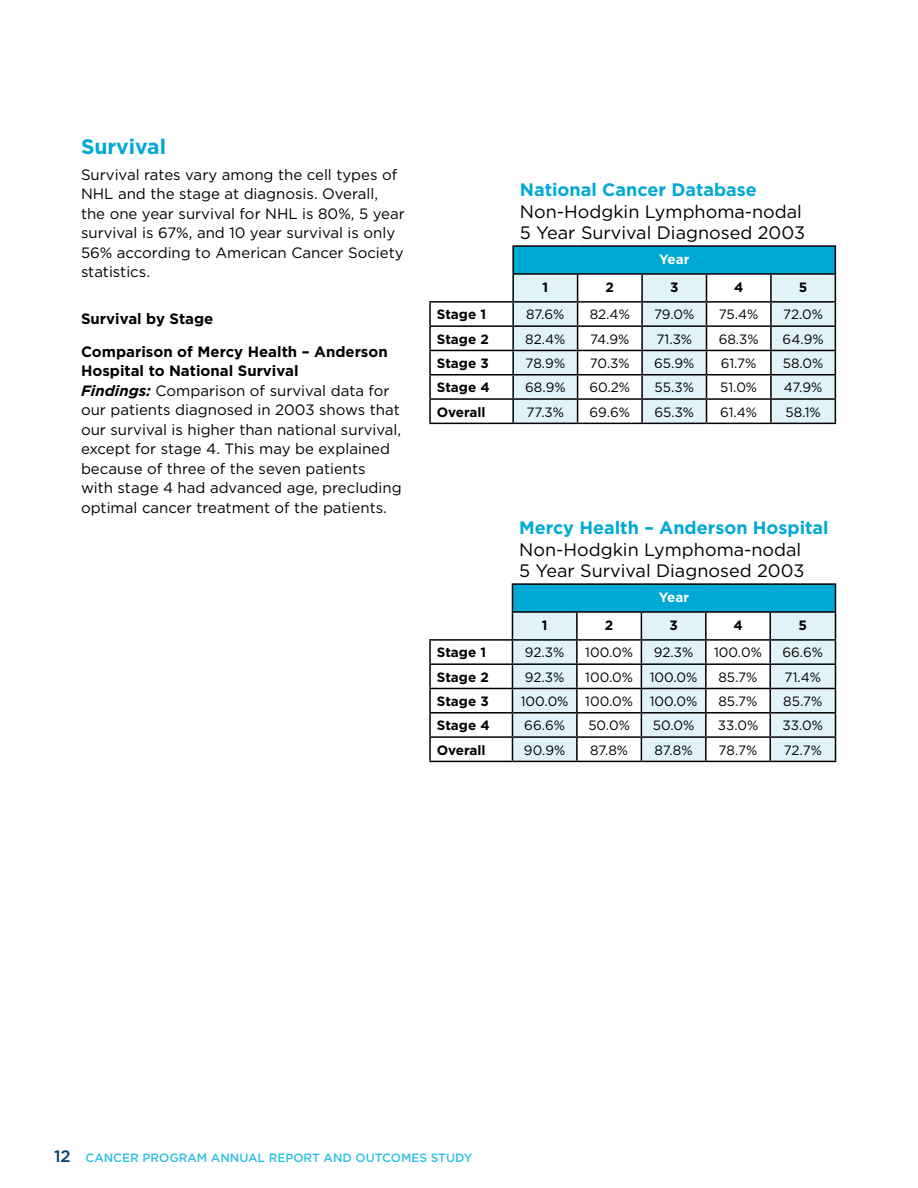
<style>
.page{position:relative;width:918px;height:1188px;background:#fff}
.page>*{position:absolute;margin:0;border:0;box-sizing:border-box;transform-origin:0 0}
.t1{font:700 21px "Gotham";color:#00a9d5}
.t2{font:18px/21.6px "Gotham";color:#000}
.t3{font:700 18px "Gotham";color:#00a9d5}
.t4{font:15px/19.5px "Gotham";color:#000}
.t5{font:700 15px "Gotham";color:#000}
.t6{font:13.5px "Gotham";color:#000}
.t7{font:700 13.5px "Gotham";color:#000}
.t8{font:700 13.5px "Gotham";color:#fff}
.t9{font:500 12px "Gotham";color:#2fc0e1}
.s1{font-weight:700}
.s2{font-weight:700;font-style:italic}
.s3{font-size:16.5px;color:#003e6a}
</style>
<div class="page">
<hr style="left:429px;top:325px;width:84px;height:2px;background:#000">
<hr style="left:429px;top:350px;width:84px;height:1px;background:#000">
<hr style="left:429px;top:374px;width:84px;height:2px;background:#000">
<hr style="left:429px;top:398px;width:84px;height:2px;background:#000">
<hr style="left:429px;top:303px;width:2px;height:22px;background:#000">
<hr style="left:429px;top:327px;width:2px;height:23px;background:#000">
<hr style="left:429px;top:351px;width:2px;height:23px;background:#000">
<hr style="left:429px;top:376px;width:2px;height:22px;background:#000">
<hr style="left:429px;top:400px;width:2px;height:23px;background:#000">
<hr style="left:429px;top:423px;width:84px;height:1px;background:#000">
<hr style="left:513px;top:423px;width:65px;height:1px;background:#000">
<hr style="left:578px;top:423px;width:64px;height:1px;background:#000">
<hr style="left:707px;top:423px;width:64px;height:1px;background:#000">
<hr style="left:429px;top:301px;width:84px;height:2px;background:#000">
<hr style="left:642px;top:423px;width:65px;height:1px;background:#000">
<svg style="left:430px;top:245px;width:406px;height:178px"></svg>
<hr style="left:771px;top:423px;width:65px;height:1px;background:#000">
<hr style="left:429px;top:639px;width:83px;height:2px;background:#000">
<hr style="left:429px;top:641px;width:2px;height:22px;background:#000">
<hr style="left:429px;top:663px;width:83px;height:2px;background:#000">
<hr style="left:429px;top:665px;width:2px;height:23px;background:#000">
<hr style="left:429px;top:688px;width:83px;height:1px;background:#000">
<hr style="left:429px;top:689px;width:2px;height:23px;background:#000">
<hr style="left:429px;top:712px;width:83px;height:2px;background:#000">
<hr style="left:429px;top:714px;width:2px;height:22px;background:#000">
<hr style="left:429px;top:736px;width:83px;height:2px;background:#000">
<hr style="left:429px;top:738px;width:2px;height:23px;background:#000">
<hr style="left:429px;top:761px;width:83px;height:1px;background:#000">
<hr style="left:577px;top:761px;width:64px;height:1px;background:#000">
<hr style="left:706px;top:761px;width:64px;height:1px;background:#000">
<hr style="left:512px;top:761px;width:65px;height:1px;background:#000">
<hr style="left:641px;top:761px;width:65px;height:1px;background:#000">
<svg style="left:430px;top:583px;width:406px;height:178px"></svg>
<hr style="left:770px;top:761px;width:66px;height:1px;background:#000">
<h1 class="t1" style="left:81px;top:132px;width:87px">Survival</h1>
<p class="t4" style="left:81px;top:165px;width:325px">Survival rates vary among the cell types of NHL and the stage at diagnosis. Overall, the one year survival for NHL is 80%, 5 year survival is 67%, and 10 year survival is only 56% according to American Cancer Society statistics.</p>
<p class="t5" style="left:81px;top:309px;width:134px">Survival by Stage</p>
<p class="t4" style="left:81px;top:342px;width:322px"><span class="s1">Comparison of Mercy Health – Anderson Hospital to National Survival<br></span><span class="s2">Findings:</span> Comparison of survival data for our patients diagnosed in 2003 shows that our survival is higher than national survival, except for stage 4. This may be explained because of three of the seven patients<br>with stage 4 had advanced age, precluding optimal cancer treatment of the patients.</p>
<p class="t3" style="left:520px;top:178px;width:239px">National Cancer Database</p>
<p class="t2" style="left:520px;top:200px;width:287px">Non-Hodgkin Lymphoma-nodal<br>5 Year Survival Diagnosed 2003</p>
<p class="t8" style="left:659px;top:250px;width:32px">Year</p>
<p class="t7" style="left:543px;top:278px;width:7px">1</p>
<p class="t7" style="left:606px;top:278px;width:10px">2</p>
<p class="t7" style="left:670px;top:278px;width:10px">3</p>
<p class="t7" style="left:734px;top:278px;width:11px">4</p>
<p class="t7" style="left:799px;top:278px;width:10px">5</p>
<p class="t7" style="left:437px;top:306px;width:51px">Stage 1</p>
<p class="t6" style="left:526px;top:306px;width:40px">87.6%</p>
<p class="t6" style="left:590px;top:306px;width:42px">82.4%</p>
<p class="t6" style="left:654px;top:306px;width:42px">79.0%</p>
<p class="t6" style="left:719px;top:306px;width:41px">75.4%</p>
<p class="t6" style="left:783px;top:306px;width:41px">72.0%</p>
<p class="t7" style="left:437px;top:330px;width:54px">Stage 2</p>
<p class="t6" style="left:525px;top:330px;width:42px">82.4%</p>
<p class="t6" style="left:590px;top:330px;width:41px">74.9%</p>
<p class="t6" style="left:656px;top:330px;width:37px">71.3%</p>
<p class="t6" style="left:719px;top:330px;width:42px">68.3%</p>
<p class="t6" style="left:783px;top:330px;width:43px">64.9%</p>
<p class="t7" style="left:437px;top:354px;width:53px">Stage 3</p>
<p class="t6" style="left:526px;top:355px;width:41px">78.9%</p>
<p class="t6" style="left:590px;top:355px;width:42px">70.3%</p>
<p class="t6" style="left:654px;top:355px;width:42px">65.9%</p>
<p class="t6" style="left:721px;top:355px;width:37px">61.7%</p>
<p class="t6" style="left:783px;top:355px;width:42px">58.0%</p>
<p class="t7" style="left:437px;top:379px;width:54px">Stage 4</p>
<p class="t6" style="left:525px;top:379px;width:42px">68.9%</p>
<p class="t6" style="left:589px;top:379px;width:42px">60.2%</p>
<p class="t6" style="left:655px;top:379px;width:41px">55.3%</p>
<p class="t6" style="left:720px;top:379px;width:39px">51.0%</p>
<p class="t6" style="left:784px;top:379px;width:40px">47.9%</p>
<p class="t7" style="left:437px;top:403px;width:50px">Overall</p>
<p class="t6" style="left:527px;top:403px;width:39px">77.3%</p>
<p class="t6" style="left:590px;top:403px;width:42px">69.6%</p>
<p class="t6" style="left:654px;top:403px;width:41px">65.3%</p>
<p class="t6" style="left:720px;top:403px;width:38px">61.4%</p>
<p class="t6" style="left:785px;top:403px;width:37px">58.1%</p>
<p class="t3" style="left:519px;top:516px;width:311px">Mercy Health – Anderson Hospital</p>
<p class="t2" style="left:519px;top:538px;width:287px">Non-Hodgkin Lymphoma-nodal<br>5 Year Survival Diagnosed 2003</p>
<p class="t8" style="left:659px;top:588px;width:32px">Year</p>
<p class="t7" style="left:542px;top:616px;width:7px">1</p>
<p class="t7" style="left:605px;top:616px;width:10px">2</p>
<p class="t7" style="left:669px;top:616px;width:10px">3</p>
<p class="t7" style="left:733px;top:616px;width:11px">4</p>
<p class="t7" style="left:799px;top:616px;width:10px">5</p>
<p class="t7" style="left:437px;top:644px;width:51px">Stage 1</p>
<p class="t6" style="left:525px;top:644px;width:41px">92.3%</p>
<p class="t6" style="left:585px;top:644px;width:49px">100.0%</p>
<p class="t6" style="left:654px;top:644px;width:41px">92.3%</p>
<p class="t6" style="left:714px;top:644px;width:49px">100.0%</p>
<p class="t6" style="left:782px;top:644px;width:42px">66.6%</p>
<p class="t7" style="left:437px;top:668px;width:54px">Stage 2</p>
<p class="t6" style="left:525px;top:668px;width:41px">92.3%</p>
<p class="t6" style="left:585px;top:668px;width:114px">100.0% 100.0%</p>
<p class="t6" style="left:718px;top:668px;width:41px">85.7%</p>
<p class="t6" style="left:785px;top:668px;width:38px">71.4%</p>
<p class="t7" style="left:437px;top:692px;width:53px">Stage 3</p>
<p class="t6" style="left:521px;top:693px;width:178px">100.0% 100.0% 100.0%</p>
<p class="t6" style="left:718px;top:693px;width:41px">85.7%</p>
<p class="t6" style="left:783px;top:693px;width:41px">85.7%</p>
<p class="t7" style="left:437px;top:717px;width:54px">Stage 4</p>
<p class="t6" style="left:524px;top:717px;width:42px">66.6%</p>
<p class="t6" style="left:588px;top:717px;width:43px">50.0%</p>
<p class="t6" style="left:653px;top:717px;width:43px">50.0%</p>
<p class="t6" style="left:718px;top:717px;width:42px">33.0%</p>
<p class="t6" style="left:783px;top:717px;width:42px">33.0%</p>
<p class="t7" style="left:437px;top:741px;width:50px">Overall</p>
<p class="t6" style="left:524px;top:741px;width:43px">90.9%</p>
<p class="t6" style="left:590px;top:741px;width:40px">87.8%</p>
<p class="t6" style="left:655px;top:741px;width:40px">87.8%</p>
<p class="t6" style="left:719px;top:741px;width:40px">78.7%</p>
<p class="t6" style="left:784px;top:741px;width:40px">72.7%</p>
<p class="t9" style="left:54px;top:1150px;width:420px"><span class="s3">12</span> CANCER PROGRAM ANNUAL REPORT AND OUTCOMES STUDY</p>
</div>
